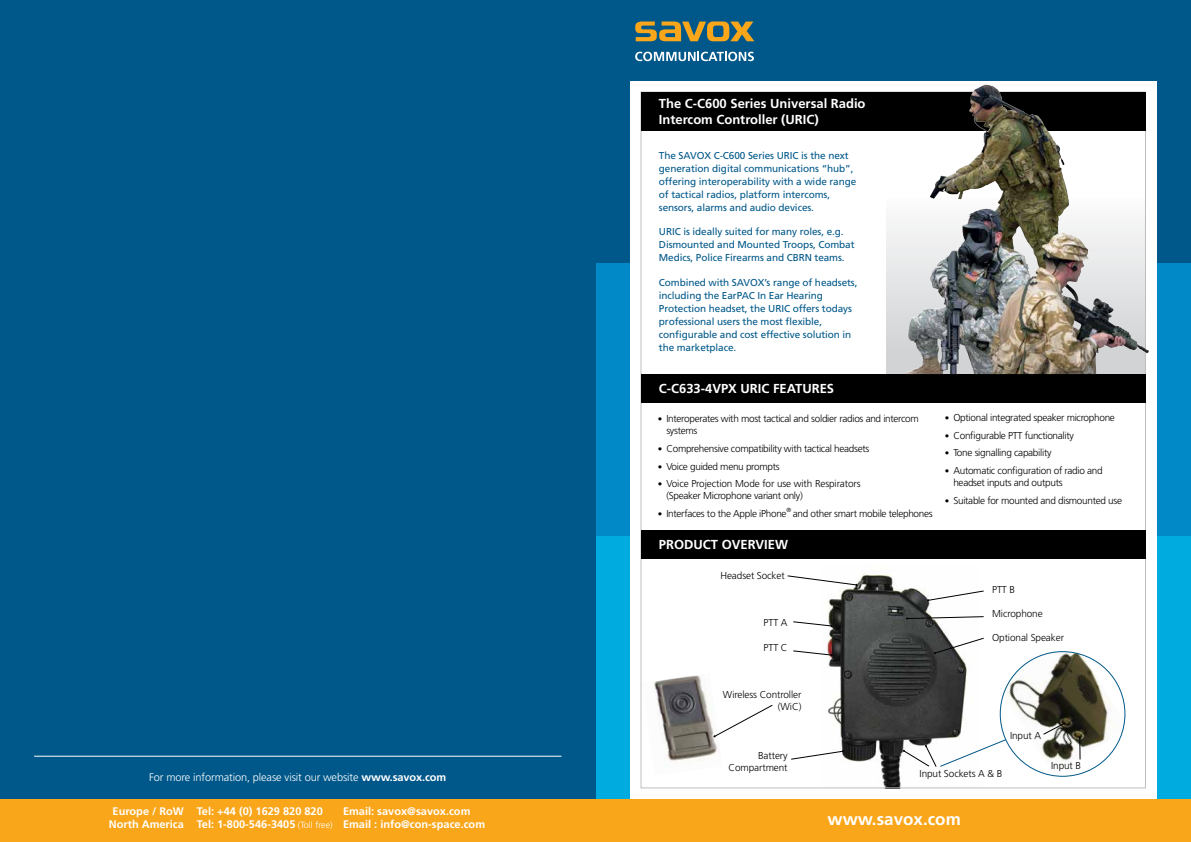
<style>
.page{position:relative;width:1191px;height:842px;background:#fff}
.page>*{position:absolute;margin:0;border:0;box-sizing:border-box;transform-origin:0 0}
.t1{font:700 17px "Frutiger";color:#fff}
.t2{font:700 13px/15.6px "Frutiger";color:#fff}
.t3{font:700 11px/13.2px "Frutiger";color:#fff}
.t4{font:300 11px "Frutiger";letter-spacing:-.01em;color:#fff}
.t5{font:10px/13px "Frutiger";letter-spacing:-.01em;color:#00588a}
.t6{font:300 10px/12px "Frutiger";letter-spacing:-.03em;color:#000}
.t7{font:300 10px/12px "Frutiger";letter-spacing:-.01em;color:#000;text-align:right}
.t8{font:300 6px "Frutiger";color:#000}
.s1{font-weight:700}
.s2{font-weight:300;font-size:9px}
.s3{font-weight:400;font-size:9px}
</style>
<div class="page">
<div style="left:587px;top:264px;width:604px;height:544px;background:#00abdf"></div>
<div style="left:587px;top:0;width:604px;height:535px;background:#0088c7"></div>
<div style="left:587px;top:0;width:604px;height:263px;background:#00588a"></div>
<div style="left:630px;top:81px;width:526px;height:736px;background:#fff"></div>
<img style="left:653px;top:675px;width:65px;height:89px">
<div style="left:0;top:0;width:595px;height:836px;background:#00588a"></div>
<img style="left:1003px;top:652px;width:121px;height:123px">
<img style="left:827px;top:573px;width:140px;height:213px">
<img style="left:887px;top:130px;width:256px;height:244px">
<div style="left:641px;top:92px;width:504px;height:38px;background:#000"></div>
<div style="left:641px;top:374px;width:504px;height:28px;background:#000"></div>
<div style="left:641px;top:530px;width:504px;height:29px;background:#000"></div>
<svg style="left:787px;top:575px;width:70px;height:11px"></svg>
<svg style="left:793px;top:621px;width:39px;height:6px"></svg>
<svg style="left:793px;top:650px;width:39px;height:6px"></svg>
<svg style="left:791px;top:750px;width:53px;height:10px"></svg>
<svg style="left:927px;top:590px;width:57px;height:11px"></svg>
<svg style="left:934px;top:638px;width:50px;height:16px"></svg>
<svg style="left:906px;top:616px;width:78px;height:3px"></svg>
<svg style="left:903px;top:739px;width:103px;height:28px"></svg>
<svg style="left:1042px;top:722px;width:23px;height:13px"></svg>
<svg style="left:1078px;top:737px;width:3px;height:22px"></svg>
<img style="left:969px;top:85px;width:16px;height:40px">
<svg style="left:713px;top:704px;width:60px;height:33px"></svg>
<hr style="left:34px;top:756px;width:527px;height:1px;background:#fff">
<svg style="left:635px;top:52px;width:119px;height:9px"></svg>
<svg style="left:635px;top:21px;width:119px;height:21px"></svg>
<div style="left:0;top:799px;width:1191px;height:43px;background:#faa61a"></div>
<p class="t4" style="left:149px;top:771px;width:299px">For more information, please visit our website <span class="s1">www.savox.com</span></p>
<p class="t3" style="left:113px;top:804px;width:67px">Europe / RoW</p>
<p class="t3" style="left:197px;top:804px;width:127px">Tel: +44 (0) 1629 820 820</p>
<p class="t3" style="left:109px;top:804px;width:378px;text-indent:234px">Email: savox@savox.com<br>North America Tel: 1-800-546-3405 <span class="s2">(Toll free)</span> Email : info@con-space.com</p>
<h2 class="t2" style="left:659px;top:96px;width:208px">The C-C600 Series Universal Radio<br>Intercom Controller (URIC)</h2>
<p class="t5" style="left:659px;top:149px;width:199px">The Savox C-C600 Series URIC is the next generation digital communications “hub”, offering interoperability with a wide range of tactical radios, platform intercoms, sensors, alarms and audio devices.</p>
<p class="t5" style="left:659px;top:225px;width:197px">URIC is ideally suited for many roles, e.g.<br>Dismounted and Mounted Troops, Combat<br>Medics, Police Firearms and CBRN teams.</p>
<p class="t5" style="left:659px;top:276px;width:200px">Combined with Savox’s range of headsets, including the EarPAC In Ear Hearing Protection headset, the URIC offers todays professional users the most flexible, configurable and cost effective solution in the marketplace.</p>
<h2 class="t2" style="left:659px;top:381px;width:177px">C-C633-4VPX URic FEATURES</h2>
<p class="t6" style="left:666px;top:413px;width:254px;text-indent:-9px"><span class="s3">•</span> Interoperates with most tactical and soldier radios and intercom systems</p>
<p class="t6" style="left:658px;top:442px;width:213px"><span class="s3">•</span> Comprehensive compatibility with tactical headsets</p>
<p class="t6" style="left:658px;top:460px;width:123px"><span class="s3">•</span> Voice guided menu prompts</p>
<p class="t7" style="left:666px;top:478px;width:196px;text-align:left;text-indent:-9px"><span class="s3">•</span> Voice Projection Mode for use with Respirators (Speaker Microphone variant only)</p>
<p class="t6" style="left:658px;top:507px;width:130px"><span class="s3">•</span> Interfaces to the Apple iPhone</p>
<p class="t8" style="left:786px;top:506px;width:6px">®</p>
<p class="t6" style="left:793px;top:507px;width:141px">and other smart mobile telephones</p>
<h2 class="t2" style="left:659px;top:537px;width:44px">Product</h2>
<h2 class="t2" style="left:721px;top:537px;width:10px">Overv</h2>
<h2 class="t2" style="left:764px;top:537px;width:25px">iew</h2>
<p class="t7" style="left:720px;top:570px;width:66px">Headset Socket</p>
<p class="t6" style="left:763px;top:617px;width:26px">PTT A</p>
<p class="t6" style="left:763px;top:642px;width:26px">PTT C</p>
<p class="t7" style="left:723px;top:688px;width:80px">Wireless Controller (WiC)</p>
<p class="t6" style="left:945px;top:412px;width:172px"><span class="s3">•</span> Optional integrated speaker microphone</p>
<p class="t6" style="left:945px;top:429px;width:131px"><span class="s3">•</span> Configurable PTT functionality</p>
<p class="t6" style="left:945px;top:447px;width:108px"><span class="s3">•</span> Tone signalling capability</p>
<p class="t6" style="left:953px;top:465px;width:151px;text-indent:-9px"><span class="s3">•</span> Automatic configuration of radio and headset inputs and outputs</p>
<p class="t6" style="left:945px;top:494px;width:179px"><span class="s3">•</span> Suitable for mounted and dismounted use</p>
<p class="t6" style="left:992px;top:584px;width:24px">PTT B</p>
<p class="t7" style="left:992px;top:607px;width:52px">Microphone</p>
<p class="t7" style="left:992px;top:631px;width:73px">Optional Speaker</p>
<p class="t6" style="left:1010px;top:730px;width:33px">Input A</p>
<p class="t7" style="left:728px;top:749px;width:60px">Battery<br>Compartment</p>
<p class="t7" style="left:919px;top:768px;width:84px">Input Sockets A &amp; B</p>
<h1 class="t1" style="left:827px;top:809px;width:135px">www.savox.com</h1>
<p class="t6" style="left:1051px;top:760px;width:31px">Input B</p>
</div>
